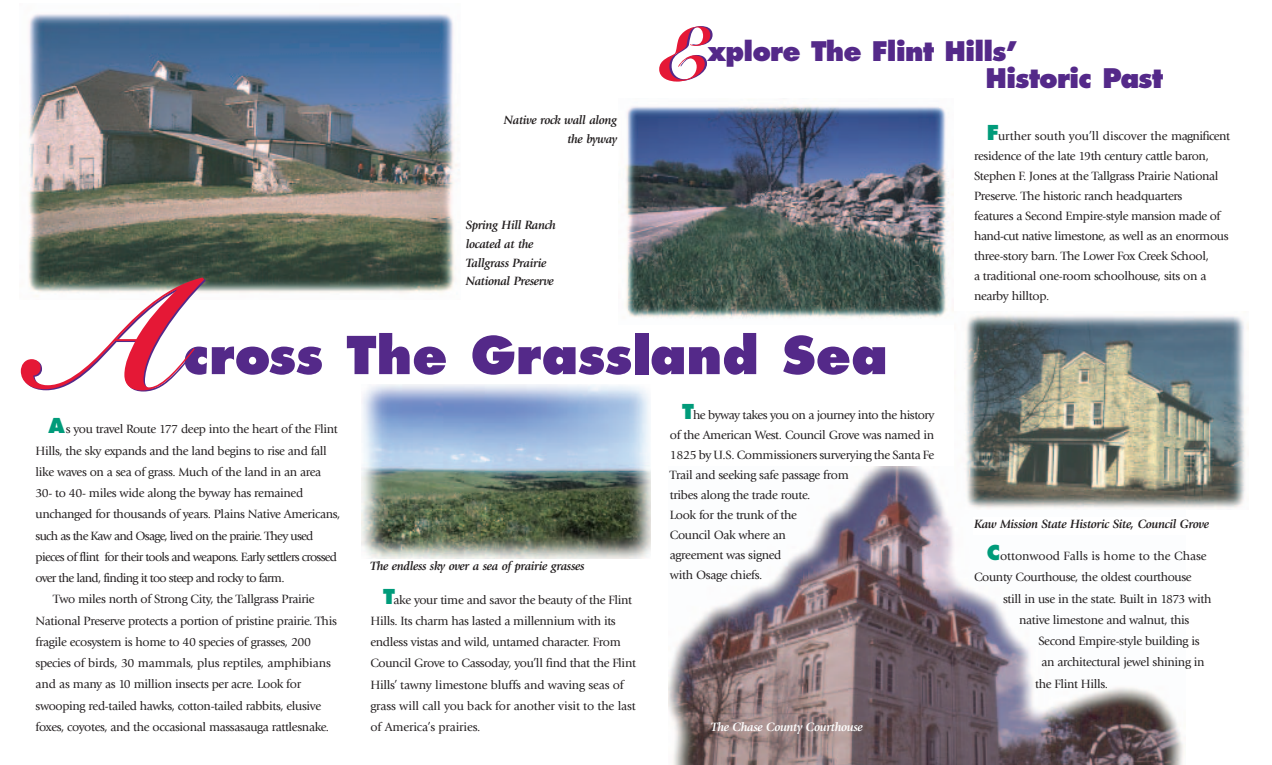
<style>
.page{position:relative;width:1272px;height:765px;background:#fff}
.page>*{position:absolute;margin:0;border:0;box-sizing:border-box;transform-origin:0 0}
.t1{font:151.75px "Snell Roundhand Black Script";color:#e51836}
.t2{font:74.62px "Snell Roundhand Black Script";color:#e51836}
.t3{font:800 50.75px "Futura";color:#542989}
.t4{font:800 26.25px/27.5px "Futura";letter-spacing:-.035em;color:#542989}
.t5{font:12.5px/20px "Giovanni";letter-spacing:-.03em;color:#231f20}
.t6{font:italic 700 12.5px/18.8px "Giovanni";letter-spacing:-.025em;color:#231f20;text-align:right}
.t7{font:12.5px "Giovanni";letter-spacing:-.055em;color:#231f20}
.t8{font:12.5px "Giovanni";letter-spacing:-.01em;color:#231f20}
.t9{font:italic 700 12.5px "Giovanni";letter-spacing:-.025em;color:#fff}
.s1{font-family:"Futura";font-weight:800;font-size:20px;color:#009b7a}
</style>
<div class="page">
<img style="left:362px;top:385px;width:288px;height:174px">
<img style="left:625px;top:105px;width:328px;height:214px">
<img style="left:28px;top:14px;width:432px;height:283px">
<img style="left:668px;top:467px;width:516px;height:298px">
<img style="left:954px;top:315px;width:294px;height:194px">
<div style="left:972px;top:517px;width:250px;height:17px;background:#fff"></div>
<h2 class="t2" style="left:655px;top:28px;width:54px">E</h2>
<h3 class="t4" style="left:985px;top:39px;width:179px;text-indent:-278px">xplore The Flint Hills’<br>Historic Past</h3>
<p class="t6" style="left:504px;top:112px;width:115px">Native rock wall along the byway</p>
<p class="t6" style="left:466px;top:217px;width:92px;text-align:left">Spring Hill Ranch located at the<br>Tallgrass Prairie<br>National Preserve</p>
<h1 class="t1" style="left:35px;top:281px;width:145px">A</h1>
<h3 class="t3" style="left:183px;top:333px;width:706px">cross The Grassland Sea</h3>
<p class="t5" style="left:48px;top:420px;width:291px"><span class="s1">A</span>s you travel Route 177 deep into the heart of the Flint</p>
<p class="t5" style="left:36px;top:441px;width:293px">Hills, the sky expands and the land begins to rise and fall</p>
<p class="t5" style="left:36px;top:463px;width:287px">like waves on a sea of grass. Much of the land in an area</p>
<p class="t5" style="left:36px;top:484px;width:269px">30- to 40- miles wide along the byway has remained</p>
<p class="t5" style="left:36px;top:505px;width:306px">unchanged for thousands of years. Plains Native Americans,</p>
<p class="t7" style="left:36px;top:531px;width:279px">such as the Kaw and Osage, lived on the prairie. They used</p>
<p class="t7" style="left:36px;top:552px;width:303px">pieces of flint for their tools and weapons. Early settlers crossed</p>
<p class="t7" style="left:36px;top:573px;width:250px">over the land, finding it too steep and rocky to farm.</p>
<p class="t5" style="left:53px;top:590px;width:263px">Two miles north of Strong City, the Tallgrass Prairie</p>
<p class="t5" style="left:36px;top:611px;width:303px">National Preserve protects a portion of pristine prairie. This</p>
<p class="t5" style="left:36px;top:633px;width:277px">fragile ecosystem is home to 40 species of grasses, 200</p>
<p class="t8" style="left:36px;top:658px;width:297px">species of birds, 30 mammals, plus reptiles, amphibians</p>
<p class="t5" style="left:36px;top:675px;width:267px">and as many as 10 million insects per acre. Look for</p>
<p class="t5" style="left:36px;top:696px;width:287px">swooping red-tailed hawks, cotton-tailed rabbits, elusive</p>
<p class="t5" style="left:36px;top:718px;width:295px">foxes, coyotes, and the occasional massasauga rattlesnake.</p>
<p class="t6" style="left:370px;top:558px;width:216px">The endless sky over a sea of prairie grasses</p>
<p class="t5" style="left:370px;top:590px;width:267px;line-height:21.2px;text-indent:13px"><span class="s1">T</span>ake your time and savor the beauty of the Flint Hills. Its charm has lasted a millennium with its endless vistas and wild, untamed character. From Council Grove to Cassoday, you’ll find that the Flint Hills’ tawny limestone bluffs and waving seas of grass will call you back for another visit to the last of America’s prairies.</p>
<p class="t5" style="left:669px;top:406px;width:266px;text-indent:12px"><span class="s1">T</span>he byway takes you on a journey into the history of the American West. Council Grove was named in<br>1825 by U.S. Commissioners surverying the Santa Fe<br>Trail and seeking safe passage from<br>tribes along the trade route.<br>Look for the trunk of the<br>Council Oak where an<br>agreement was signed<br>with Osage chiefs.</p>
<p class="t9" style="left:710px;top:722px;width:153px">The Chase County Courthouse</p>
<p class="t5" style="left:974px;top:127px;width:257px;text-indent:13px"><span class="s1">F</span>urther south you’ll discover the magnificent residence of the late 19th century cattle baron, Stephen F. Jones at the Tallgrass Prairie National Preserve. The historic ranch headquarters<br>features a Second Empire-style mansion made of hand-cut native limestone, as well as an enormous three-story barn. The Lower Fox Creek School,<br>a traditional one-room schoolhouse, sits on a nearby hilltop.</p>
<p class="t6" style="left:974px;top:515px;width:236px">Kaw Mission State Historic Site, Council Grove</p>
<p class="t5" style="left:974px;top:546px;width:234px;line-height:21.2px;text-indent:13px"><span class="s1">C</span>ottonwood Falls is home to the Chase<br>County Courthouse, the oldest courthouse</p>
<p class="t5" style="left:1002px;top:589px;width:210px;line-height:21.2px;text-align:center">still in use in the state. Built in 1873 with native limestone and walnut, this</p>
<p class="t5" style="left:1038px;top:632px;width:163px">Second Empire-style building is</p>
<p class="t5" style="left:1041px;top:653px;width:165px">an architectural jewel shining in</p>
<p class="t5" style="left:1035px;top:674px;width:74px">the Flint Hills.</p>
</div>
